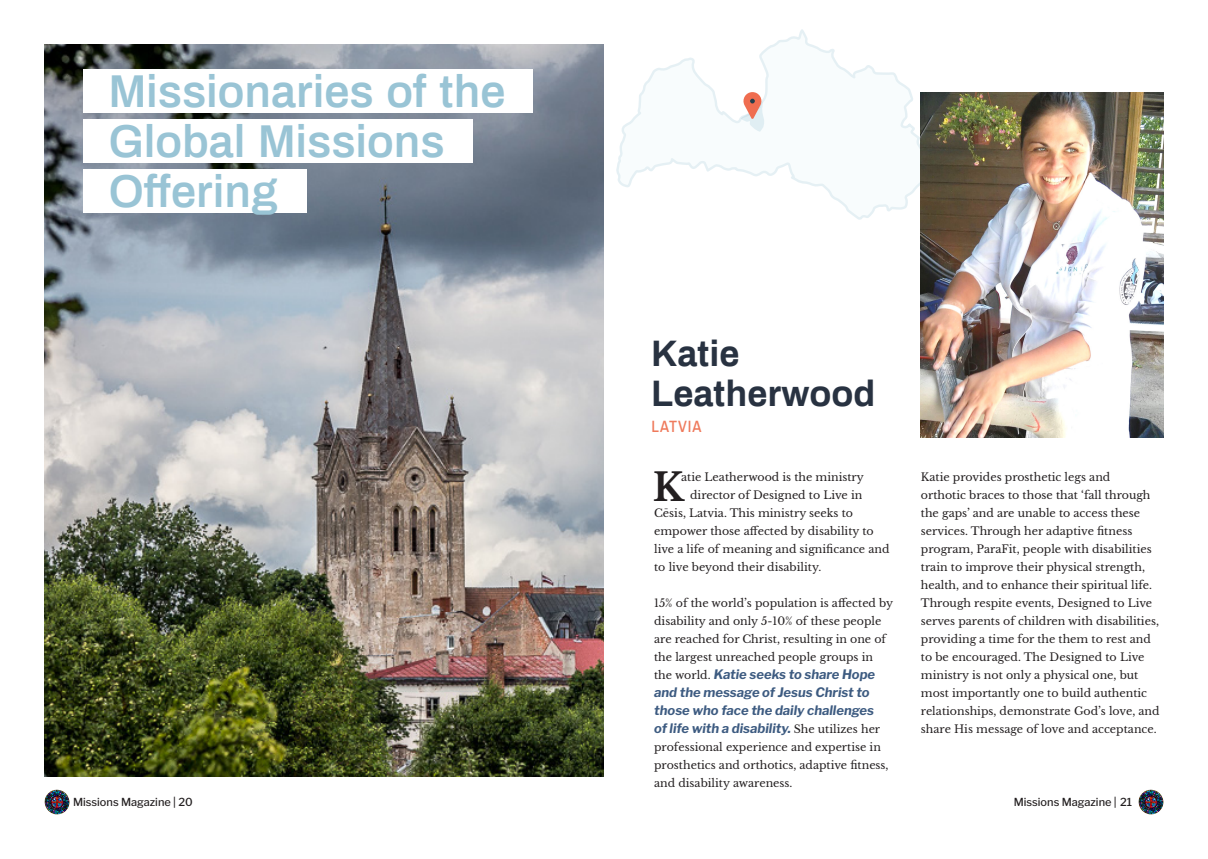
<style>
.page{position:relative;width:1208px;height:859px;background:#fff}
.page>*{position:absolute;margin:0;border:0;box-sizing:border-box;transform-origin:0 0}
.t1{font:600 45px/50px "Archivo";color:#99c4d5}
.t2{font:700 38px "Libre Baskerville";color:#231f20}
.t3{font:700 36px/40px "Archivo";color:#283241}
.t4{font:500 16px "Archivo Narrow";letter-spacing:.06em;color:#ef7a5c}
.t5{font:italic 700 13px/18px "Libre Franklin";color:#3d5b81}
.t6{font:11px/18px "Libre Baskerville";color:#231f20}
.t7{font:500 11px "Libre Franklin";color:#231f20}
.s1{font-family:"Libre Baskerville";font-weight:400;font-style:normal;font-size:11px;color:#231f20}
</style>
<div class="page">
<img style="left:1138px;top:789px;width:25px;height:25px;border-radius:13px">
<img style="left:45px;top:789px;width:25px;height:25px;border-radius:13px">
<img style="left:45px;top:45px;width:559px;height:732px">
<div style="left:83px;top:120px;width:389px;height:43px;background:#fff"></div>
<div style="left:83px;top:169px;width:223px;height:44px;background:#fff"></div>
<div style="left:83px;top:70px;width:449px;height:43px;background:#fff"></div>
<svg style="left:616px;top:29px;width:316px;height:190px"></svg>
<svg style="left:740px;top:92px;width:25px;height:40px"></svg>
<img style="left:921px;top:93px;width:242px;height:344px">
<h1 class="t1" style="left:109px;top:64px;width:398px">Missionaries of the<br>Global Missions<br>Offering</h1>
<h3 class="t3" style="left:651px;top:332px;width:226px">Katie<br>Leatherwood</h3>
<h3 class="t4" style="left:651px;top:415px;width:51px">LATVIA</h3>
<h2 class="t2" style="left:653px;top:464px;width:33px">K</h2>
<p class="t6" style="left:681px;top:468px;width:184px">atie Leatherwood is the ministry</p>
<p class="t6" style="left:690px;top:486px;width:174px">director of Designed to Live in</p>
<p class="t6" style="left:654px;top:504px;width:200px">Cēsis, Latvia. This ministry seeks to</p>
<p class="t6" style="left:654px;top:522px;width:221px">empower those affected by disability to</p>
<p class="t6" style="left:654px;top:540px;width:237px">live a life of meaning and significance and</p>
<p class="t6" style="left:654px;top:558px;width:169px">to live beyond their disability.</p>
<p class="t6" style="left:654px;top:594px;width:241px">15% of the world’s population is affected by disability and only 5-10% of these people are reached for Christ, resulting in one of the largest unreached people groups in</p>
<p class="t5" style="left:654px;top:664px;width:227px"><span class="s1">the world.</span> Katie seeks to share Hope and the message of Jesus Christ to those who face the daily challenges of life with a disability. <span class="s1">She utilizes her</span></p>
<p class="t6" style="left:654px;top:738px;width:236px">professional experience and expertise in prosthetics and orthotics, adaptive fitness, and disability awareness.</p>
<p class="t6" style="left:921px;top:468px;width:240px">Katie provides prosthetic legs and<br>orthotic braces to those that ‘fall through the gaps’ and are unable to access these services. Through her adaptive fitness program, ParaFit, people with disabilities train to improve their physical strength, health, and to enhance their spiritual life.<br>Through respite events, Designed to Live serves parents of children with disabilities, providing a time for the them to rest and to be encouraged. The Designed to Live ministry is not only a physical one, but most importantly one to build authentic relationships, demonstrate God’s love, and share His message of love and acceptance.</p>
<p class="t7" style="left:73px;top:793px;width:121px">Missions Magazine | 20</p>
<p class="t7" style="left:1013px;top:793px;width:120px">Missions Magazine | 21</p>
</div>
